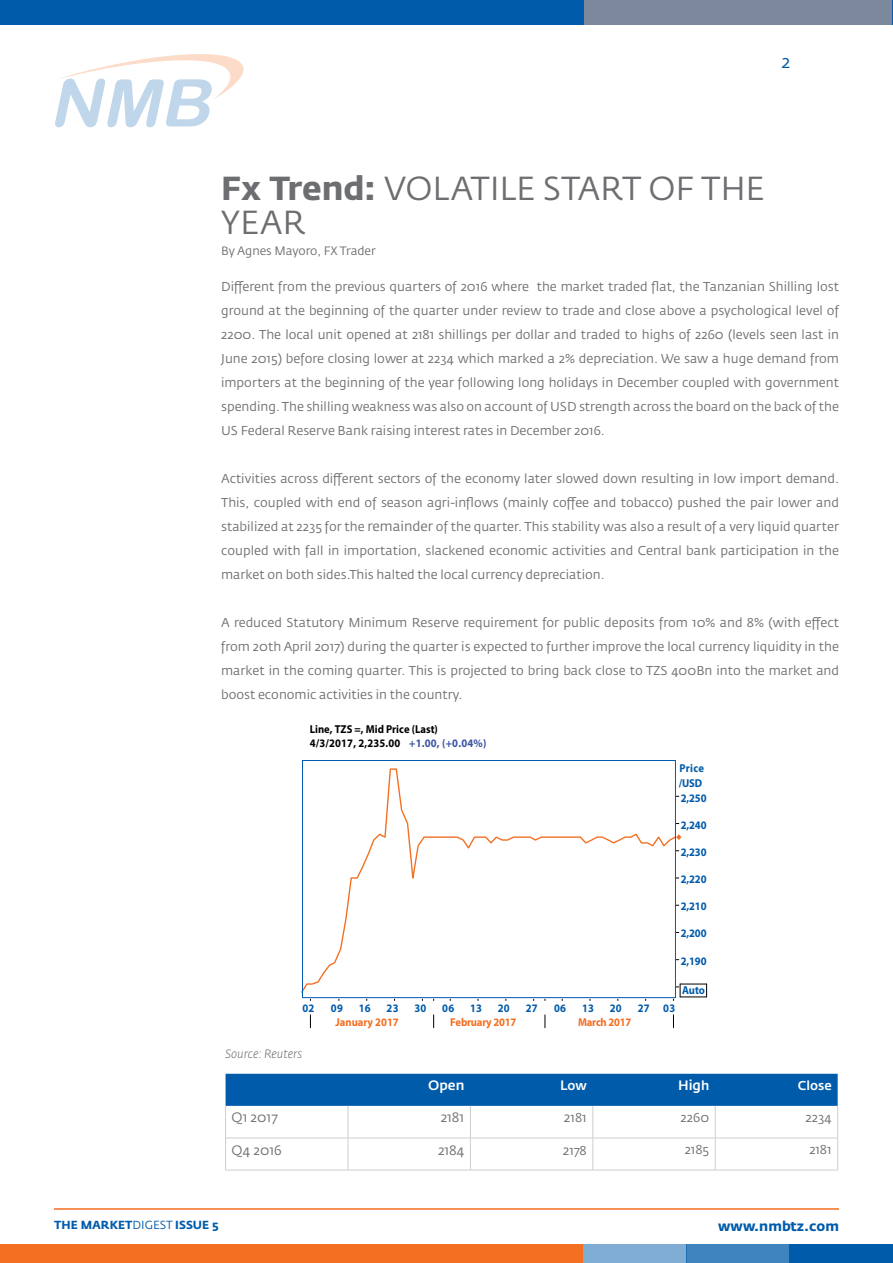
<style>
.page{position:relative;width:893px;height:1263px;background:#fff}
.page>*{position:absolute;margin:0;border:0;box-sizing:border-box;transform-origin:0 0}
.t1{font:33px/33.6px "Fedra Sans Std";color:#6d6e71}
.t2{font:18px "Fedra Sans Std";color:#005baa}
.t3{font:700 13.65px "Fedra Sans Std";color:#005baa}
.t4{font:13.5px "Fedra Sans Std";color:#6d6e71}
.t5{font:500 13.5px "Fedra Sans Std";color:#fff}
.t6{font:12.75px/24px "Fedra Sans Std";color:#6d6e71;text-align:justify}
.t7{font:500 12.75px "Fedra Sans Std";color:#fff}
.t8{font:12px "Fedra Sans Std";color:#6d6e71}
.t9{font:italic 300 12px "Fedra Sans Std";color:#6d6e71}
.t10{font:700 11.55px "Fedra Sans Std";color:#005baa}
.t11{font:700 11.4px "Myriad Pro";letter-spacing:-.01em;color:#005baa;scale:.92 1}
.t12{font:700 11.4px/14.4px "Myriad Pro";color:#000;scale:.92 1}
.t13{font:700 11.4px "Myriad Pro";letter-spacing:-.02em;color:#f36f21;scale:.92 1}
.t14{font:700 11.4px "Myriad Pro";color:#f36f21;scale:.92 1}
.t15{font:700 11.4px/15px "Myriad Pro";letter-spacing:.025em;color:#005baa;scale:.92 1}
.s1{font-weight:700}
.s2{font-size:13.5px}
.s3{color:#3a53a4}
.s4{font-size:12.75px}
.s5{font-weight:400}
</style>
<div class="page">
<div style="left:790px;top:1244px;width:103px;height:19px;background:#005baa"></div>
<div style="left:686px;top:1244px;width:104px;height:19px;background:#4084bf"></div>
<div style="left:583px;top:1244px;width:103px;height:19px;background:#80add4"></div>
<div style="left:0;top:1244px;width:583px;height:19px;background:#f36f21"></div>
<svg style="left:55px;top:54px;width:189px;height:73px"></svg>
<hr style="left:54px;top:1208px;width:785px;height:2px;background:#f36f21">
<div style="left:0;top:0;width:583px;height:24px;background:#005baa"></div>
<div style="left:583px;top:0;width:310px;height:24px;background:#7c899c"></div>
<div style="left:226px;top:1074px;width:612px;height:32px;background:#005baa"></div>
<hr style="left:225px;top:1106px;width:1px;height:32px;background:#cecfd1">
<hr style="left:348px;top:1106px;width:1px;height:32px;background:#cecfd1">
<hr style="left:470px;top:1106px;width:1px;height:32px;background:#cecfd1">
<hr style="left:593px;top:1106px;width:1px;height:32px;background:#cecfd1">
<hr style="left:715px;top:1106px;width:1px;height:32px;background:#cecfd1">
<hr style="left:837px;top:1106px;width:1px;height:32px;background:#cecfd1">
<hr style="left:225px;top:1138px;width:123px;height:1px;background:#cecfd1">
<hr style="left:225px;top:1138px;width:1px;height:32px;background:#cecfd1">
<hr style="left:348px;top:1138px;width:122px;height:1px;background:#cecfd1">
<hr style="left:348px;top:1138px;width:1px;height:32px;background:#cecfd1">
<hr style="left:470px;top:1138px;width:123px;height:1px;background:#cecfd1">
<hr style="left:470px;top:1138px;width:1px;height:32px;background:#cecfd1">
<hr style="left:593px;top:1138px;width:122px;height:1px;background:#cecfd1">
<hr style="left:593px;top:1138px;width:1px;height:32px;background:#cecfd1">
<hr style="left:715px;top:1138px;width:123px;height:1px;background:#cecfd1">
<hr style="left:715px;top:1138px;width:1px;height:32px;background:#cecfd1">
<hr style="left:837px;top:1138px;width:1px;height:32px;background:#cecfd1">
<hr style="left:225px;top:1170px;width:123px;height:1px;background:#cecfd1">
<hr style="left:348px;top:1170px;width:122px;height:1px;background:#cecfd1">
<hr style="left:470px;top:1170px;width:123px;height:1px;background:#cecfd1">
<hr style="left:593px;top:1170px;width:122px;height:1px;background:#cecfd1">
<hr style="left:715px;top:1170px;width:123px;height:1px;background:#cecfd1">
<svg style="left:301px;top:768px;width:376px;height:225px"></svg>
<svg style="left:676px;top:834px;width:5px;height:6px"></svg>
<svg style="left:310px;top:1015px;width:1px;height:13px"></svg>
<svg style="left:433px;top:1015px;width:1px;height:13px"></svg>
<svg style="left:545px;top:1015px;width:1px;height:13px"></svg>
<svg style="left:673px;top:984px;width:34px;height:16px"></svg>
<svg style="left:673px;top:1015px;width:1px;height:13px"></svg>
<hr style="left:302px;top:760px;width:373px;height:1px;background:#005baa">
<hr style="left:675px;top:760px;width:1px;height:238px;background:#005baa">
<hr style="left:302px;top:997px;width:373px;height:1px;background:#005baa">
<hr style="left:302px;top:760px;width:1px;height:238px;background:#005baa">
<h2 class="t2" style="left:781px;top:50px;width:10px">2</h2>
<h1 class="t1" style="left:221px;top:172px;width:545px"><span class="s1">Fx Trend:</span> VOLATILE START OF THE<br>YEAR</h1>
<p class="t8" style="left:221px;top:243px;width:156px">By Agnes Mayoro, FX Trader</p>
<p class="t6" style="left:221px;top:274px;width:619px">Different from the previous quarters of 2016 where the market traded flat, the Tanzanian Shilling lost ground at the beginning of the quarter under review to trade and close above a psychological level of 2200. The local unit opened at 2181 shillings per dollar and traded to highs of 2260 (levels seen last in June 2015) before closing lower at 2234 which marked a 2% depreciation. We saw a huge demand from importers at the beginning of the year following long holidays in December coupled with government spending. The shilling weakness was also on account of USD strength across the board on the back of the US Federal Reserve Bank raising interest rates in December 2016.</p>
<p class="t6" style="left:221px;top:466px;width:619px">Activities across different sectors of the economy later slowed down resulting in low import demand.<br>This, coupled with end of season agri-inflows (mainly coffee and tobacco) pushed the pair lower and stabilized at 2235 for the <span class="s2">remainder</span> of the quarter. This stability was also a result of a very liquid quarter coupled with fall in importation, slackened economic activities and Central bank participation in the market on both sides.This halted the local currency depreciation.</p>
<p class="t6" style="left:221px;top:610px;width:619px">A reduced Statutory Minimum Reserve requirement for public deposits from 10% and 8% (with effect from 20th April 2017) during the quarter is expected to further improve the local currency liquidity in the market in the coming quarter. This is projected to bring back close to TZS 400Bn into the market and boost economic activities in the country.</p>
<p class="t12" style="left:310px;top:721px;width:194px">Line, TZS =, Mid Price (Last)<br>4/3/2017, 2,235.00 <span class="s3">+1.00, (+0.04%)</span></p>
<p class="t15" style="left:679px;top:760px;width:29px">Price /USD</p>
<p class="t11" style="left:681px;top:791px;width:30px">2,250</p>
<p class="t11" style="left:681px;top:817px;width:30px">2,240</p>
<p class="t11" style="left:681px;top:844px;width:30px">2,230</p>
<p class="t11" style="left:681px;top:872px;width:30px">2,220</p>
<p class="t11" style="left:681px;top:899px;width:30px">2,210</p>
<p class="t11" style="left:681px;top:926px;width:30px">2,200</p>
<p class="t11" style="left:681px;top:953px;width:30px">2,190</p>
<p class="t11" style="left:682px;top:982px;width:26px">Auto</p>
<p class="t11" style="left:302px;top:1001px;width:14px">02</p>
<p class="t11" style="left:331px;top:1001px;width:14px">09</p>
<p class="t11" style="left:359px;top:1001px;width:14px">16</p>
<p class="t11" style="left:387px;top:1001px;width:14px">23</p>
<p class="t11" style="left:414px;top:1001px;width:14px">30</p>
<p class="t11" style="left:442px;top:1001px;width:14px">06</p>
<p class="t11" style="left:470px;top:1001px;width:14px">13</p>
<p class="t11" style="left:498px;top:1001px;width:14px">20</p>
<p class="t11" style="left:526px;top:1001px;width:14px">27</p>
<p class="t11" style="left:554px;top:1001px;width:14px">06</p>
<p class="t11" style="left:582px;top:1001px;width:14px">13</p>
<p class="t11" style="left:610px;top:1001px;width:14px">20</p>
<p class="t11" style="left:638px;top:1001px;width:42px">27 03</p>
<p class="t14" style="left:336px;top:1014px;width:70px">January 2017</p>
<p class="t13" style="left:450px;top:1014px;width:73px">February 2017</p>
<p class="t13" style="left:578px;top:1014px;width:60px">March 2017</p>
<p class="t9" style="left:226px;top:1046px;width:78px">Source: Reuters</p>
<p class="t5" style="left:428px;top:1077px;width:38px">Open</p>
<p class="t7" style="left:560px;top:1078px;width:28px"><span class="s2">L</span>ow</p>
<p class="t5" style="left:678px;top:1077px;width:33px">Hig<span class="s4">h</span></p>
<p class="t7" style="left:798px;top:1077px;width:35px">Close</p>
<p class="t4" style="left:232px;top:1109px;width:48px">Q1 2017</p>
<p class="t4" style="left:441px;top:1109px;width:25px">2181</p>
<p class="t6" style="left:564px;top:1106px;width:24px"><span class="s2">2</span>181</p>
<p class="t6" style="left:680px;top:1105px;width:30px">2260</p>
<p class="t6" style="left:806px;top:1105px;width:28px">2234</p>
<p class="t4" style="left:232px;top:1141px;width:52px">Q4 2016</p>
<p class="t4" style="left:438px;top:1141px;width:28px">2184</p>
<p class="t6" style="left:563px;top:1138px;width:26px"><span class="s2">2</span>178</p>
<p class="t6" style="left:685px;top:1137px;width:26px">2185</p>
<p class="t6" style="left:809px;top:1137px;width:24px">2181</p>
<p class="t10" style="left:54px;top:1218px;width:166px">THE MARKET<span class="s5">DIGEST</span> ISSUE 5</p>
<p class="t3" style="left:718px;top:1217px;width:122px">www.nmbtz.com</p>
</div>
